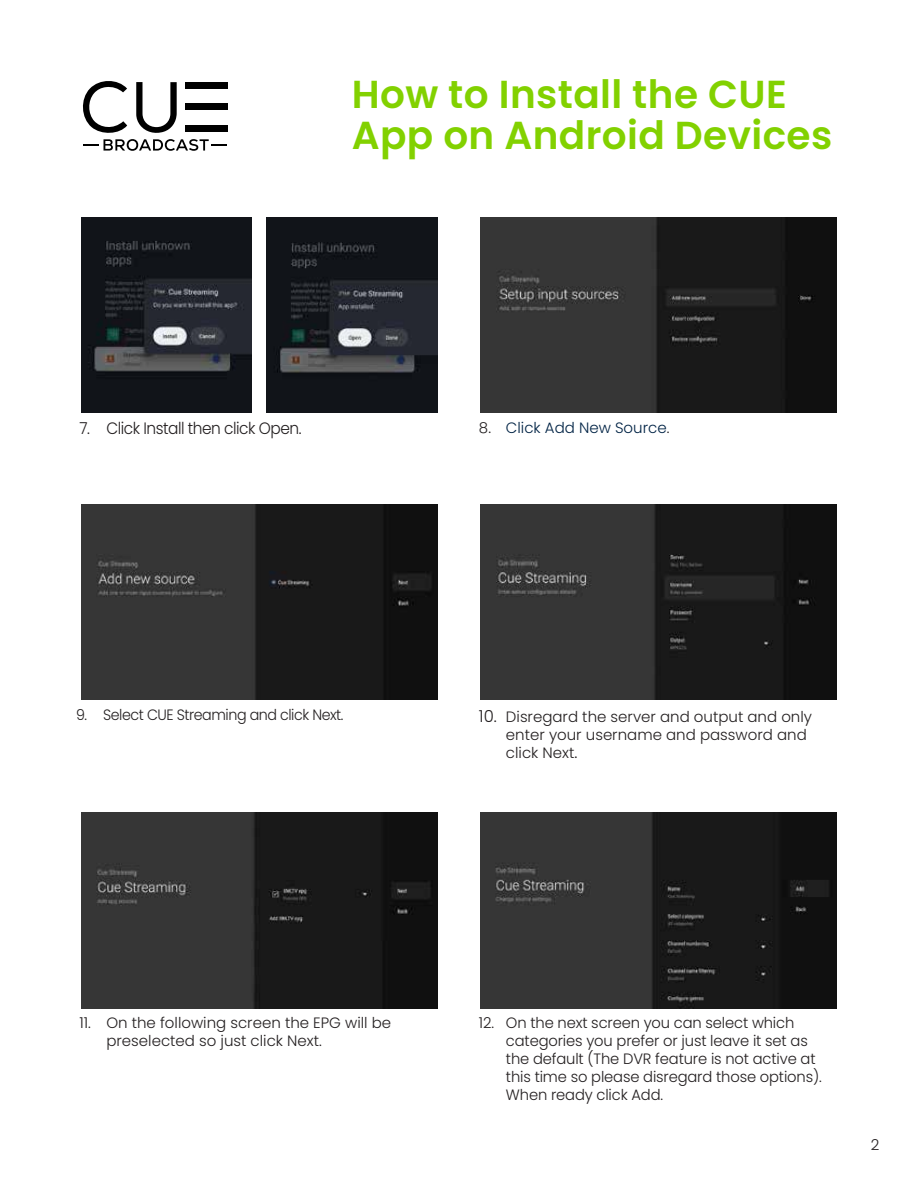
<style>
.page{position:relative;width:918px;height:1188px;background:#fff}
.page>*{position:absolute;margin:0;border:0;box-sizing:border-box;transform-origin:0 0}
.t1{font:600 39px/40.5px "Poppins";letter-spacing:.01em;color:#82d100}
.t2{font:300 16.5px "Poppins";letter-spacing:-.03em;color:#231f20;scale:.93 1}
.t3{font:300 15px/18px "Poppins";letter-spacing:-.01em;color:#231f20}
.t4{font:300 15px "Poppins";letter-spacing:-.03em;color:#231f20;scale:.95 1}
.t5{font:300 15px "Poppins";color:#002345}
.s1{color:#231f20}
.s2{font-size:16.5px}
</style>
<div class="page">
<img style="left:81px;top:504px;width:356px;height:196px">
<img style="left:81px;top:813px;width:356px;height:195px">
<img style="left:481px;top:813px;width:356px;height:195px">
<img style="left:481px;top:217px;width:356px;height:196px">
<img style="left:81px;top:217px;width:171px;height:196px">
<img style="left:481px;top:504px;width:356px;height:196px">
<img style="left:267px;top:217px;width:170px;height:196px">
<div style="left:185px;top:125px;width:43px;height:7px;background:#000"></div>
<div style="left:185px;top:82px;width:43px;height:6px;background:#000"></div>
<div style="left:185px;top:103px;width:43px;height:7px;background:#000"></div>
<svg style="left:83px;top:81px;width:144px;height:70px"></svg>
<h1 class="t1" style="left:352px;top:74px;width:482px">How to Install the CUE<br>App on Android Devices</h1>
<p class="t2" style="left:79px;top:419px;width:240px">7. Click Install then click Open.</p>
<p class="t5" style="left:479px;top:419px;width:192px"><span class="s1">8.</span> Click Add New Source<span class="s1">.</span></p>
<p class="t4" style="left:76px;top:706px;width:283px">9. Select CUE Streaming and click Next.</p>
<p class="t3" style="left:506px;top:707px;width:308px;text-indent:-27px"><span class="s2">10.</span> Disregard the server and output and only enter your username and password and click Next<span class="s2">.</span></p>
<p class="t3" style="left:106px;top:1014px;width:286px;text-indent:-27px">11. On the following screen the EPG will be preselected so just click Next.</p>
<p class="t3" style="left:506px;top:1014px;width:317px;text-indent:-27px">12. On the next screen you can select which categories you prefer or just leave it set as the default (The DVR feature is not active at this time so please disregard those options).<br>When ready click Add.</p>
<p class="t3" style="left:871px;top:1136px;width:10px">2</p>
</div>
